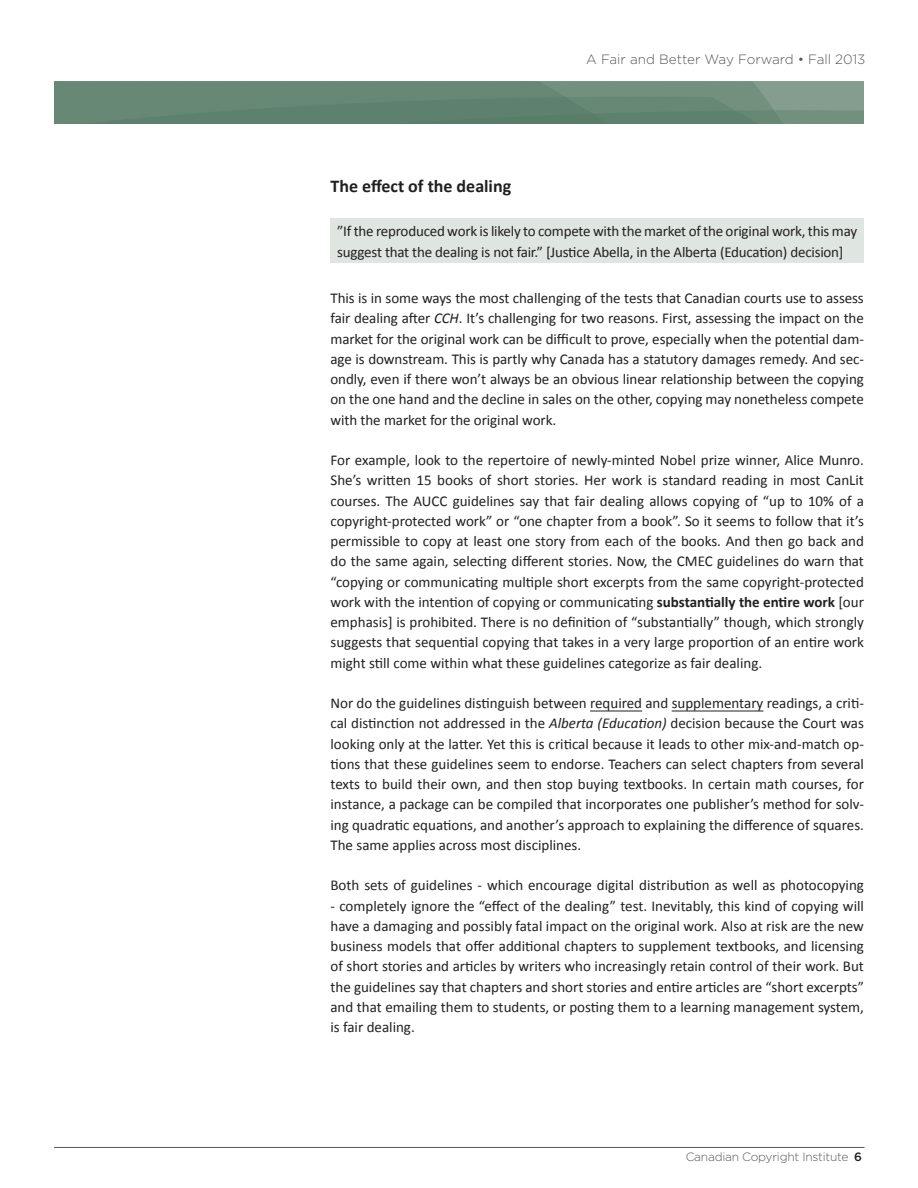
<style>
.page{position:relative;width:918px;height:1188px;background:#fff}
.page>*{position:absolute;margin:0;border:0;box-sizing:border-box;transform-origin:0 0}
.subhead_with_n{font:700 18px "Calibri";color:#231f20}
.subhead_with_n-2{font:15px/20.2px "Calibri";letter-spacing:-.005em;color:#231f20;text-align:justify}
.t1{font:300 13.5px "Gotham";color:#57585a}
.t2{font:300 12px "Gotham";letter-spacing:-.02em;color:#57585a}
.s1{font-style:italic}
.s2{font-weight:700}
.s3{font-weight:500;color:#231f20}
</style>
<div class="page">
<hr style="left:54px;top:1147px;width:811px;height:1px;background:#57585a">
<img style="left:54px;top:81px;width:810px;height:43px">
<hr style="left:590px;top:711px;width:52px;height:1px;background:#231f20">
<hr style="left:672px;top:711px;width:91px;height:1px;background:#231f20">
<div style="left:330px;top:218px;width:534px;height:45px;background:#dfe5e0"></div>
<p class="t1" style="left:586px;top:51px;width:281px">A Fair and Better Way Forward • Fall 2013</p>
<p class="subhead_with_n" style="left:330px;top:175px;width:182px">The effect of the dealing</p>
<p class="subhead_with_n-2" style="left:337px;top:220px;width:521px">”If the reproduced work is likely to compete with the market of the original work, this may suggest that the dealing is not fair.” [Justice Abella, in the Alberta (Education) decision]</p>
<p class="subhead_with_n-2" style="left:330px;top:287px;width:535px">This is in some ways the most challenging of the tests that Canadian courts use to assess fair dealing after <span class="s1">CCH</span>. It’s challenging for two reasons. First, assessing the impact on the market for the original work can be difficult to prove, especially when the potential dam&shy;age is downstream. This is partly why Canada has a statutory damages remedy. And sec&shy;ondly, even if there won’t always be an obvious linear relationship between the copying on the one hand and the decline in sales on the other, copying may nonetheless compete with the market for the original work.</p>
<p class="subhead_with_n-2" style="left:330px;top:449px;width:535px">For example, look to the repertoire of newly-minted Nobel prize winner, Alice Munro.<br>She’s written 15 books of short stories. Her work is standard reading in most CanLit courses. The AUCC guidelines say that fair dealing allows copying of “up to 10% of a copyright-protected work” or “one chapter from a book”. So it seems to follow that it’s permissible to copy at least one story from each of the books. And then go back and do the same again, selecting different stories. Now, the CMEC guidelines do warn that “copying or communicating multiple short excerpts from the same copyright-protected work with the intention of copying or communicating <span class="s2">substantially the entire work</span> [our emphasis] is prohibited. There is no definition of “substantially” though, which strongly suggests that sequential copying that takes in a very large proportion of an entire work might still come within what these guidelines categorize as fair dealing.</p>
<p class="subhead_with_n-2" style="left:330px;top:692px;width:535px">Nor do the guidelines distinguish between required and supplementary readings, a criti&shy;cal distinction not addressed in the <span class="s1">Alberta (Education)</span> decision because the Court was looking only at the latter. Yet this is critical because it leads to other mix-and-match op&shy;tions that these guidelines seem to endorse. Teachers can select chapters from several texts to build their own, and then stop buying textbooks. In certain math courses, for instance, a package can be compiled that incorporates one publisher’s method for solv&shy;ing quadratic equations, and another’s approach to explaining the difference of squares.<br>The same applies across most disciplines.</p>
<p class="subhead_with_n-2" style="left:330px;top:874px;width:535px">Both sets of guidelines - which encourage digital distribution as well as photocopying</p>
<p class="subhead_with_n-2" style="left:330px;top:895px;width:535px">- completely ignore the “effect of the dealing” test. Inevitably, this kind of copying will have a damaging and possibly fatal impact on the original work. Also at risk are the new business models that offer additional chapters to supplement textbooks, and licensing of short stories and articles by writers who increasingly retain control of their work. But the guidelines say that chapters and short stories and entire articles are “short excerpts” and that emailing them to students, or posting them to a learning management system, is fair dealing.</p>
<p class="t2" style="left:686px;top:1149px;width:178px">Canadian Copyright Institute <span class="s3">6</span></p>
</div>
